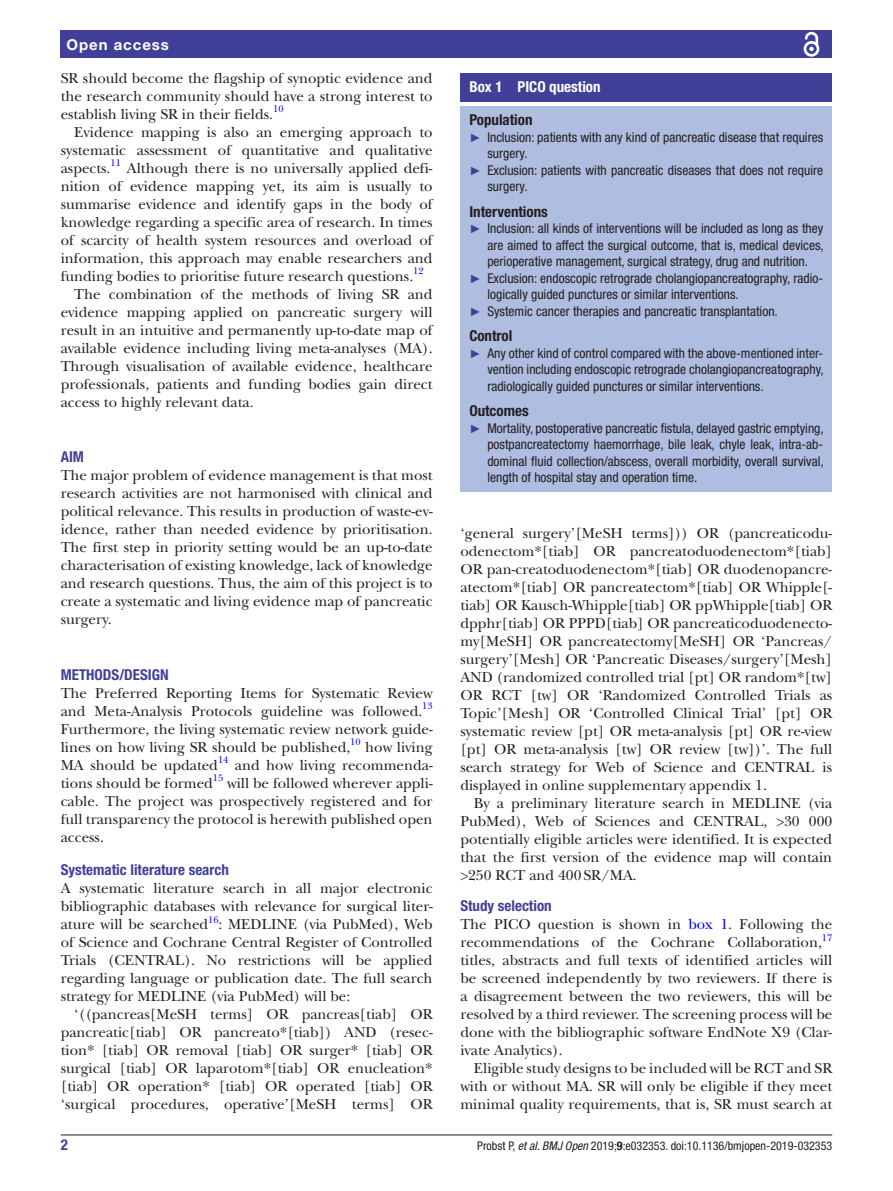
<style>
.page{position:relative;width:893px;height:1191px;background:#fff}
.page>*{position:absolute;margin:0;border:0;box-sizing:border-box;transform-origin:0 0}
.t1{font:15px/18px "New Baskerville";color:#231f20;text-align:justify}
.t2{font:700 condensed 15px "Helvetica Neue LT Std";color:#414099}
.t3{font:700 condensed 15px "Helvetica Neue LT Std";color:#231f20}
.t4{font:700 condensed 15px "Helvetica Neue LT Std";color:#fff}
.t5{font:700 15px "Helvetica Neue LT Std";letter-spacing:.065em;color:#fff}
.t6{font:condensed 13.5px/16.5px "Helvetica Neue LT Std";color:#231f20;text-align:justify}
.t7{font:condensed 12px "Helvetica Neue LT Std";color:#231f20}
.t8{font:9.9px "New Baskerville";color:#00f}
.s1{font-family:"Arial";font-stretch:normal;font-size:12px;color:#414099}
.s2{color:#00f}
.s3{font-style:italic}
.s4{font-weight:700}
</style>
<div class="page">
<hr style="left:61px;top:1134px;width:771px;height:1px;background:#231f20">
<div style="left:61px;top:31px;width:771px;height:27px;background:#414099"></div>
<svg style="left:803px;top:31px;width:17px;height:26px"></svg>
<div style="left:460px;top:73px;width:372px;height:28px;background:#414099"></div>
<div style="left:460px;top:106px;width:372px;height:385px;background:#afbde1"></div>
<p class="t5" style="left:66px;top:35px;width:104px">Open access</p>
<p class="t1" style="left:61px;top:69px;width:373px">SR should become the flagship of synoptic evidence and the research community should have a strong interest to establish living SR in their fields.</p>
<p class="t8" style="left:273px;top:103px;width:12px">10</p>
<p class="t1" style="left:61px;top:123px;width:373px;text-indent:14px">Evidence mapping is also an emerging approach to systematic assessment of quantitative and qualitative aspects.</p>
<p class="t8" style="left:111px;top:157px;width:12px">11</p>
<p class="t1" style="left:61px;top:159px;width:373px;text-indent:66px">Although there is no universally applied defi&shy;nition of evidence mapping yet, its aim is usually to summarise evidence and identify gaps in the body of knowledge regarding a specific area of research. In times of scarcity of health system resources and overload of information, this approach may enable researchers and funding bodies to prioritise future research questions.</p>
<p class="t8" style="left:413px;top:265px;width:12px">12</p>
<p class="t1" style="left:61px;top:285px;width:373px;text-indent:14px">The combination of the methods of living SR and evidence mapping applied on pancreatic surgery will result in an intuitive and permanently up-to-date map of available evidence including living meta-analyses (MA).<br>Through visualisation of available evidence, healthcare professionals, patients and funding bodies gain direct access to highly relevant data.</p>
<p class="t2" style="left:61px;top:448px;width:16px">Aim</p>
<p class="t1" style="left:61px;top:466px;width:373px">The major problem of evidence management is that most research activities are not harmonised with clinical and political relevance. This results in production of waste-ev&shy;idence, rather than needed evidence by prioritisation.<br>The first step in priority setting would be an up-to-date characterisation of existing knowledge, lack of knowledge and research questions. Thus, the aim of this project is to create a systematic and living evidence map of pancreatic surgery.</p>
<p class="t2" style="left:61px;top:665px;width:72px">Methods/desi</p>
<p class="t2" style="left:152px;top:665px;width:18px">gn</p>
<p class="t1" style="left:61px;top:684px;width:373px">The Preferred Reporting Items for Systematic Review and Meta-Analysis Protocols guideline was followed.<sup>13<br></sup>Furthermore, the living systematic review network guide&shy;lines on how living SR should be published,</p>
<p class="t8" style="left:350px;top:736px;width:12px">10</p>
<p class="t1" style="left:365px;top:738px;width:69px">how living</p>
<p class="t1" style="left:61px;top:756px;width:159px">MA should be updated</p>
<p class="t8" style="left:218px;top:754px;width:12px">14</p>
<p class="t1" style="left:235px;top:756px;width:199px">and how living recommenda-</p>
<p class="t1" style="left:61px;top:774px;width:154px">tions should be formed</p>
<p class="t8" style="left:213px;top:772px;width:12px">15</p>
<p class="t1" style="left:61px;top:774px;width:373px;text-indent:166px">will be followed wherever appli&shy;cable. The project was prospectively registered and for full transparency the protocol is herewith published open access.</p>
<p class="t2" style="left:61px;top:861px;width:170px">Systematic literature search</p>
<p class="t1" style="left:61px;top:879px;width:373px">A systematic literature search in all major electronic bibliographic databases with relevance for surgical liter&shy;ature will be searched</p>
<p class="t8" style="left:208px;top:913px;width:12px">16</p>
<p class="t1" style="left:61px;top:915px;width:373px;text-indent:158px">: MEDLINE (via PubMed), Web of Science and Cochrane Central Register of Controlled Trials (CENTRAL). No restrictions will be applied regarding language or publication date. The full search strategy for MEDLINE (via PubMed) will be:</p>
<p class="t1" style="left:61px;top:1005px;width:373px;text-indent:13px">‘((pancreas[MeSH terms] OR pancreas[tiab] OR pancreatic[tiab] OR pancreato*[tiab]) AND (resec&shy;tion* [tiab] OR removal [tiab] OR surger* [tiab] OR surgical [tiab] OR laparotom*[tiab] OR enucleation* [tiab] OR operation* [tiab] OR operated [tiab] OR ‘surgical procedures, operative’[MeSH terms] OR</p>
<p class="t4" style="left:469px;top:78px;width:133px">Box 1 PICO question</p>
<p class="t3" style="left:469px;top:111px;width:65px">Population</p>
<p class="t6" style="left:469px;top:129px;width:355px"><span class="s1">►</span> Inclusion: patients with any kind of pancreatic disease that requires</p>
<p class="t6" style="left:487px;top:145px;width:42px">surgery.</p>
<p class="t6" style="left:469px;top:162px;width:355px"><span class="s1">►</span> Exclusion: patients with pancreatic diseases that does not require</p>
<p class="t6" style="left:487px;top:178px;width:42px">surgery.</p>
<p class="t3" style="left:469px;top:202px;width:80px">Interventions</p>
<p class="t6" style="left:469px;top:220px;width:355px"><span class="s1">►</span> Inclusion: all kinds of interventions will be included as long as they</p>
<p class="t6" style="left:487px;top:237px;width:338px">are aimed to affect the surgical outcome, that is, medical devices,</p>
<p class="t6" style="left:487px;top:253px;width:322px">perioperative management, surgical strategy, drug and nutrition.</p>
<p class="t6" style="left:469px;top:270px;width:355px"><span class="s1">►</span> Exclusion: endoscopic retrograde cholangiopancreatography, radio-</p>
<p class="t6" style="left:487px;top:286px;width:253px">logically guided punctures or similar interventions.</p>
<p class="t6" style="left:469px;top:303px;width:310px"><span class="s1">►</span> Systemic cancer therapies and pancreatic transplantation.</p>
<p class="t3" style="left:469px;top:327px;width:44px">Control</p>
<p class="t6" style="left:487px;top:345px;width:338px;text-indent:-18px"><span class="s1">►</span> Any other kind of control compared with the above-mentioned inter&shy;vention including endoscopic retrograde cholangiopancreatography, radiologically guided punctures or similar interventions.</p>
<p class="t3" style="left:469px;top:402px;width:61px">Outcomes</p>
<p class="t6" style="left:487px;top:420px;width:338px;text-indent:-18px"><span class="s1">►</span> Mortality, postoperative pancreatic fistula, delayed gastric emptying, postpancreatectomy haemorrhage, bile leak, chyle leak, intra-ab&shy;dominal fluid collection/abscess, overall morbidity, overall survival, length of hospital stay and operation time.</p>
<p class="t1" style="left:460px;top:524px;width:373px">‘general surgery’[MeSH terms])) OR (pancreaticodu&shy;odenectom*[tiab] OR pancreatoduodenectom*[tiab] OR pan-creatoduodenectom*[tiab] OR duodenopancre&shy;atectom*[tiab] OR pancreatectom*[tiab] OR Whipple[- tiab] OR Kausch-Whipple[tiab] OR ppWhipple[tiab] OR dpphr[tiab] OR PPPD[tiab] OR pancreaticoduodenecto&shy;my[MeSH] OR pancreatectomy[MeSH] OR ‘Pancreas/ surgery’[Mesh] OR ‘Pancreatic Diseases/surgery’[Mesh] AND (randomized controlled trial [pt] OR random*[tw] OR RCT [tw] OR ‘Randomized Controlled Trials as Topic’[Mesh] OR ‘Controlled Clinical Trial’ [pt] OR systematic review [pt] OR meta-analysis [pt] OR re-view [pt] OR meta-analysis [tw] OR review [tw])’. The full search strategy for Web of Science and CENTRAL is displayed in online supplementary appendix 1.</p>
<p class="t1" style="left:460px;top:794px;width:373px;text-indent:14px">By a preliminary literature search in MEDLINE (via PubMed), Web of Sciences and CENTRAL, &gt;30 000 potentially eligible articles were identified. It is expected that the first version of the evidence map will contain &gt;250 RCT and 400SR/MA.</p>
<p class="t2" style="left:460px;top:897px;width:93px">Study selection</p>
<p class="t1" style="left:460px;top:915px;width:373px">The PICO question is shown in <span class="s2">box 1</span>. Following the recommendations of the Cochrane Collaboration,</p>
<p class="t8" style="left:822px;top:931px;width:12px">17</p>
<p class="t1" style="left:460px;top:951px;width:373px">titles, abstracts and full texts of identified articles will be screened independently by two reviewers. If there is a disagreement between the two reviewers, this will be resolved by a third reviewer. The screening process will be done with the bibliographic software EndNote X9 (Clar&shy;ivate Analytics).</p>
<p class="t1" style="left:460px;top:1059px;width:373px;text-indent:14px">Eligible study designs to be included will be RCT and SR with or without MA. SR will only be eligible if they meet minimal quality requirements, that is, SR must search at</p>
<p class="t2" style="left:61px;top:1135px;width:9px">2</p>
<p class="t7" style="left:477px;top:1138px;width:356px">Probst P, <span class="s3">et al</span>. <span class="s3">BMJ Open</span> 2019;<span class="s4">9</span>:e032353. doi:10.1136/bmjopen-2019-032353</p>
</div>
